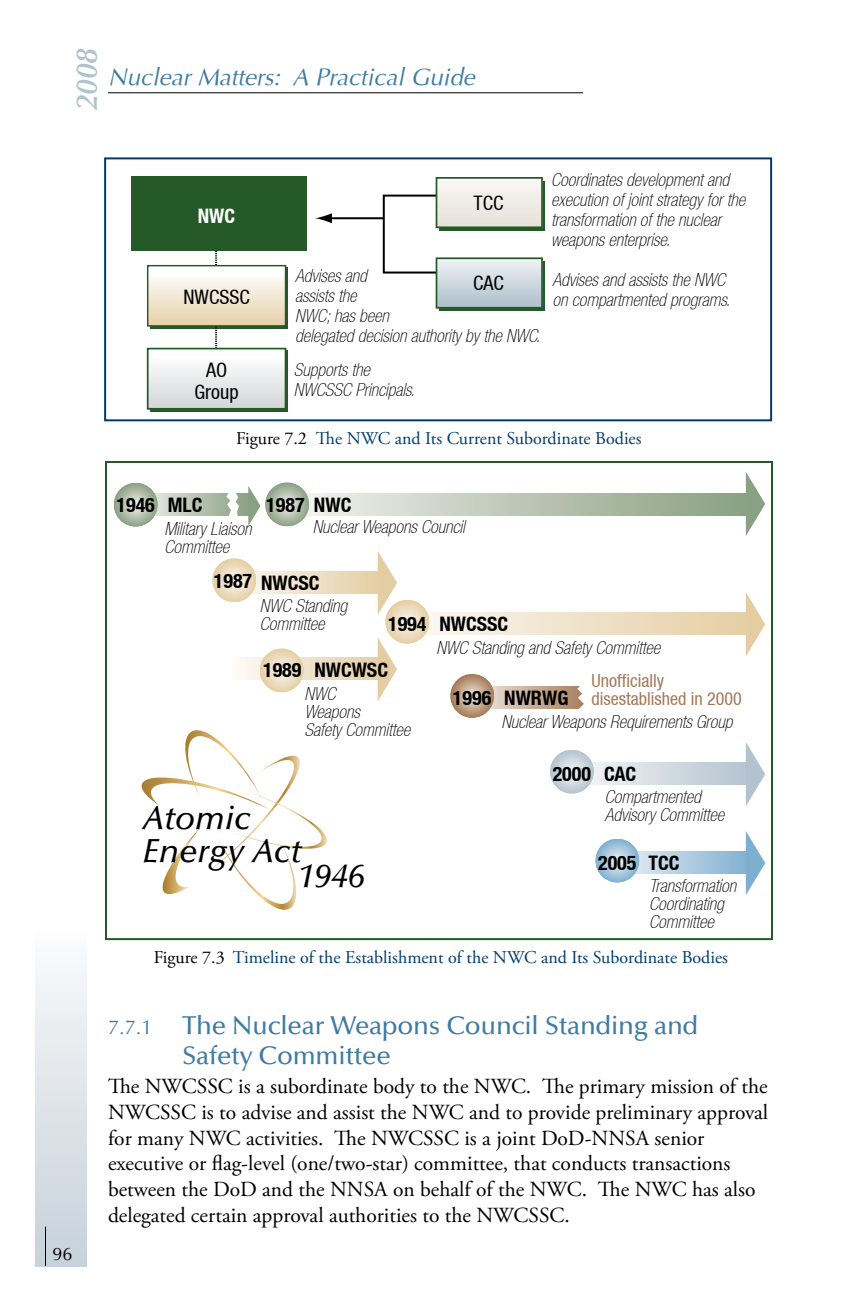
<style>
.page{position:relative;width:864px;height:1296px;background:#fff}
.page>*{position:absolute;margin:0;border:0;box-sizing:border-box;transform-origin:0 0}
.t1{font:italic 500 33.4px/33.4px "Optima";color:#000}
.t2{font:italic 600 30px "Optima";color:#b1c2cf}
.t3{font:500 26px/30px "Optima";letter-spacing:-.01em;color:#3f7ba3}
.t4{font:italic 24px "Optima";color:#3f7ba3}
.t5{font:21.6px/25.8px "Adobe Garamond Pro";color:#000}
.t6{font:700 condensed 20px "Helvetica Neue LT";color:#000}
.t7{font:condensed 20px/22px "Helvetica Neue LT";color:#000;text-align:center}
.t8{font:700 condensed 20px "Helvetica Neue LT";color:#fff}
.t9{font:italic 100 condensed 18px/20px "Helvetica Neue LT";color:#000}
.t10{font:18px "Adobe Garamond Pro";color:#003c6e}
.t11{font:condensed 18px/18px "Helvetica Neue LT";color:#a47957}
.t12{font:18px "Optima";color:#000}
.s1{color:#000}
.s2{font-weight:400;font-size:20px}
</style>
<div class="page">
<div style="left:36px;top:890px;width:50px;height:376px;background:linear-gradient(to bottom,#fff,#c6d1da)"></div>
<hr style="left:45px;top:1227px;width:1px;height:39px;background:#000">
<hr style="left:108px;top:92px;width:475px;height:1px;background:#000">
<div style="left:150px;top:267px;width:138px;height:62px;background:#255a28"></div>
<div style="left:439px;top:181px;width:106px;height:49px;background:#255a28"></div>
<div style="left:439px;top:261px;width:106px;height:49px;background:#255a28"></div>
<svg style="left:215px;top:251px;width:2px;height:97px"></svg>
<svg style="left:382px;top:194px;width:139px;height:81px"></svg>
<div style="left:437px;top:178px;width:105px;height:49px;background:linear-gradient(to bottom,#faf8f6,#e6e1d7)"></div>
<div style="left:436px;top:177px;width:107px;height:51px;border:2px solid #255a28"></div>
<div style="left:131px;top:177px;width:176px;height:74px;background:#255a28"></div>
<div style="left:148px;top:266px;width:138px;height:60px;background:linear-gradient(to bottom,#fff,#e6d0a9)"></div>
<div style="left:147px;top:265px;width:139px;height:62px;border:1px solid #255a28"></div>
<div style="left:150px;top:350px;width:138px;height:62px;background:#255a28"></div>
<div style="left:148px;top:349px;width:138px;height:60px;background:linear-gradient(to bottom,#fff,#d4d6d7)"></div>
<div style="left:147px;top:348px;width:139px;height:62px;border:2px solid #255a28"></div>
<div style="left:104px;top:157px;width:668px;height:264px;border:2px solid #003c6e"></div>
<div style="left:437px;top:258px;width:105px;height:50px;background:linear-gradient(to bottom,#f1f2f4,#aebfcc)"></div>
<div style="left:436px;top:257px;width:107px;height:52px;border:2px solid #255a28"></div>
<hr style="left:329px;top:217px;width:55px;height:2px;background:#000">
<svg style="left:315px;top:213px;width:17px;height:10px"></svg>
<div style="left:105px;top:461px;width:668px;height:479px;border:2px solid #255a28"></div>
<svg style="left:746px;top:472px;width:19px;height:64px"></svg>
<svg style="left:252px;top:571px;width:126px;height:22px;background:#eedfc5"></svg>
<svg style="left:378px;top:551px;width:19px;height:63px"></svg>
<svg style="left:212px;top:558px;width:44px;height:44px;background:#ecdcbf"></svg>
<svg style="left:425px;top:613px;width:321px;height:22px;background:#efe1c9"></svg>
<svg style="left:746px;top:592px;width:19px;height:64px"></svg>
<svg style="left:385px;top:600px;width:44px;height:44px;background:#ecdcbf"></svg>
<svg style="left:241px;top:658px;width:137px;height:22px;background:#eedfc4"></svg>
<svg style="left:378px;top:637px;width:19px;height:64px"></svg>
<svg style="left:260px;top:648px;width:44px;height:44px;background:#ecdcbf"></svg>
<svg style="left:590px;top:763px;width:156px;height:22px;background:#d1dae1"></svg>
<svg style="left:746px;top:742px;width:19px;height:64px"></svg>
<svg style="left:550px;top:750px;width:44px;height:43px"></svg>
<svg style="left:490px;top:687px;width:87px;height:22px;background:#c7ad96"></svg>
<svg style="left:450px;top:674px;width:44px;height:44px;background:#bfa086"></svg>
<svg style="left:635px;top:851px;width:111px;height:23px;background:#aecae0"></svg>
<svg style="left:746px;top:831px;width:19px;height:64px"></svg>
<svg style="left:595px;top:839px;width:44px;height:43px"></svg>
<svg style="left:577px;top:686px;width:7px;height:23px"></svg>
<svg style="left:155px;top:494px;width:93px;height:22px;background:#b8c4b2"></svg>
<svg style="left:114px;top:483px;width:44px;height:44px;background:#aebca8"></svg>
<div style="left:271px;top:494px;width:479px;height:22px;background:linear-gradient(to right,#f8f6f4,#889f80)"></div>
<svg style="left:265px;top:482px;width:44px;height:44px;background:#aebca8"></svg>
<svg style="left:248px;top:486px;width:13px;height:40px"></svg>
<svg style="left:226px;top:493px;width:13px;height:23px"></svg>
<svg style="left:141px;top:730px;width:186px;height:180px"></svg>
<h2 class="t2" style="left:69px;top:110px;width:63px;rotate:-90deg">2008</h2>
<h3 class="t4" style="left:108px;top:63px;width:368px">Nuclear Matters: A Practical Guide</h3>
<p class="t12" style="left:52px;top:1244px;width:22px">96</p>
<p class="t8" style="left:198px;top:204px;width:39px">NWC</p>
<p class="t7" style="left:183px;top:286px;width:68px">NWCSSC</p>
<p class="t7" style="left:195px;top:359px;width:46px">AO<br>Group</p>
<p class="t7" style="left:474px;top:191px;width:32px">TCC</p>
<p class="t9" style="left:551px;top:170px;width:195px">Coordinates development and execution of joint strategy for the transformation of the nuclear weapons enterprise.</p>
<p class="t9" style="left:295px;top:265px;width:246px">Advises and<br>assists the<br>NWC; has been<br>delegated decision authority by the NWC.</p>
<p class="t9" style="left:552px;top:270px;width:179px">Advises and assists the NWC on compartmented programs.</p>
<p class="t7" style="left:473px;top:272px;width:32px">CAC</p>
<p class="t9" style="left:294px;top:359px;width:122px">Supports the<br>NWCSSC Principals.</p>
<p class="t6" style="left:116px;top:493px;width:88px">1946 MLC</p>
<p class="t10" style="left:236px;top:427px;width:407px"><span class="s1">Figure 7.2</span> The NWC and Its Current Subordinate Bodies</p>
<p class="t6" style="left:266px;top:493px;width:40px">1987</p>
<p class="t6" style="left:314px;top:493px;width:39px">NWC</p>
<p class="t9" style="left:164px;top:519px;width:88px">Military Liaison</p>
<p class="t9" style="left:313px;top:516px;width:154px">Nuclear Weapons Council</p>
<p class="t9" style="left:164px;top:537px;width:66px">Committee</p>
<p class="t6" style="left:214px;top:571px;width:107px">1987 NWCSC</p>
<p class="t9" style="left:260px;top:596px;width:89px;line-height:18px">NWC Standing<br>Committee</p>
<p class="t6" style="left:263px;top:657px;width:127px">1989 NWCWSC</p>
<p class="t9" style="left:304px;top:684px;width:107px;line-height:18px">NWC<br>Weapons<br>Safety Committee</p>
<p class="t6" style="left:388px;top:612px;width:122px">1994 NWCSSC</p>
<p class="t9" style="left:437px;top:638px;width:225px">NWC Standing and Safety Committee</p>
<p class="t6" style="left:453px;top:686px;width:117px">1996 NWRWG</p>
<p class="t9" style="left:501px;top:712px;width:233px">Nuclear Weapons Requirements Group</p>
<p class="t11" style="left:591px;top:671px;width:152px">Unofficially disestablished in 2000</p>
<h1 class="t1" style="left:142px;top:801px;width:161px">Atomic<br>Energy Act</h1>
<h1 class="t1" style="left:298px;top:859px;width:68px">1946</h1>
<p class="t6" style="left:553px;top:762px;width:85px">2000 CAC</p>
<p class="t9" style="left:605px;top:787px;width:121px;line-height:18px">Compartmented<br>Advisory Committee</p>
<p class="t6" style="left:598px;top:851px;width:83px">2005 TCC</p>
<p class="t9" style="left:649px;top:876px;width:89px;line-height:18px">Transformation<br>Coordinating<br>Committee</p>
<p class="t10" style="left:154px;top:946px;width:576px"><span class="s1">Figure 7.3</span> Timeline of the Establishment of the NWC and Its Subordinate Bodies</p>
<h3 class="t3" style="left:182px;top:1011px;width:518px;text-indent:-74px"><span class="s2">7.7.1</span> The Nuclear Weapons Council Standing and<br>Safety Committee</h3>
<p class="t5" style="left:108px;top:1074px;width:662px">The NWCSSC is a subordinate body to the NWC. The primary mission of the NWCSSC is to advise and assist the NWC and to provide preliminary approval for many NWC activities. The NWCSSC is a joint DoD-NNSA senior executive or flag-level (one/two-star) committee, that conducts transactions between the DoD and the NNSA on behalf of the NWC. The NWC has also delegated certain approval authorities to the NWCSSC.</p>
</div>
